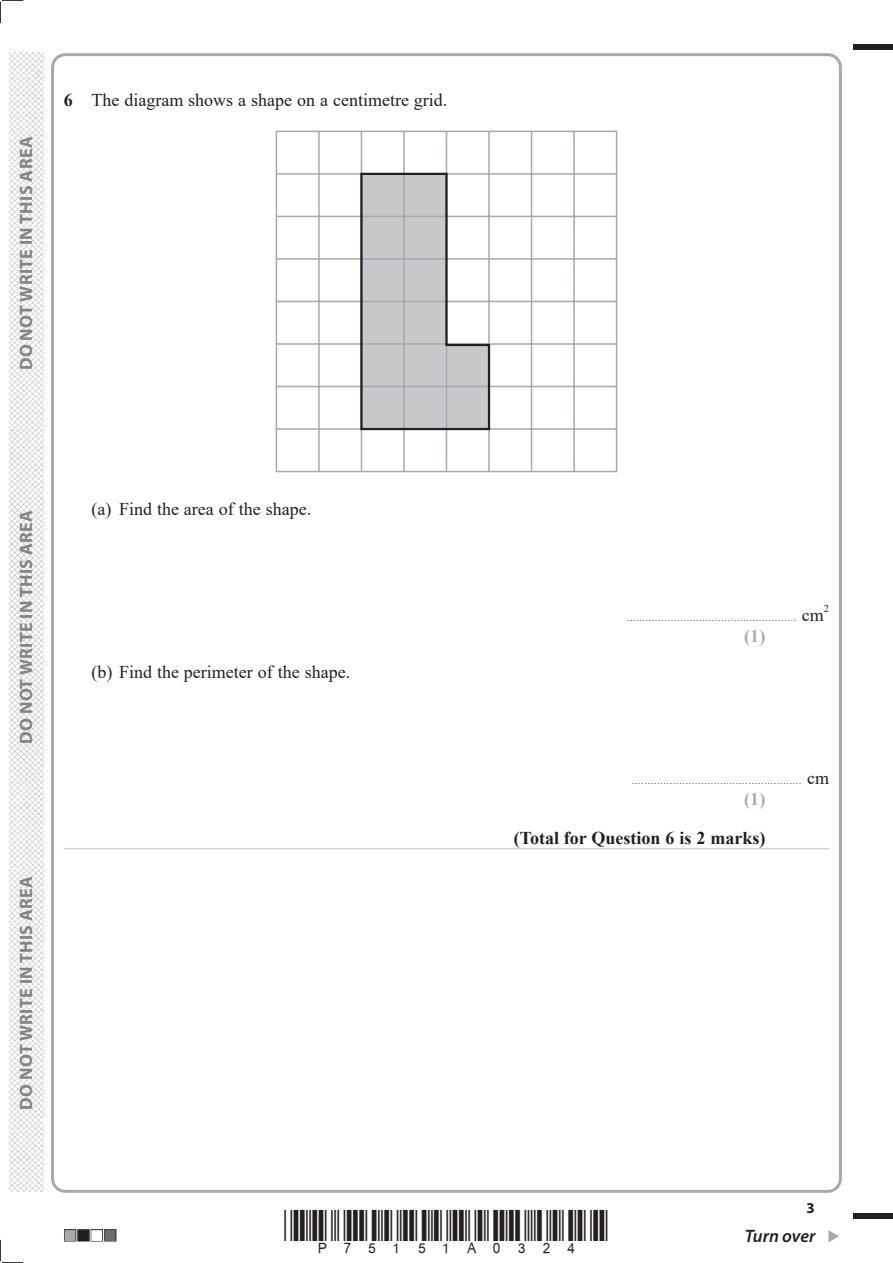
<style>
.page{position:relative;width:893px;height:1263px;background:#fff}
.page>*{position:absolute;margin:0;border:0;box-sizing:border-box;transform-origin:0 0}
.t1{font:18px "Times New Roman";color:#231f20}
.t2{font:700 18px "Myriad Pro";letter-spacing:.02em;color:#808285}
.t3{font:700 18px "Times New Roman";color:#231f20}
.t4{font:italic 600 18px "Myriad Pro";letter-spacing:-.005em;color:#231f20}
.t5{font:700 18px "Times New Roman";color:#a8a9ad}
.t6{font:700 15px "Myriad Pro";color:#231f20}
.t7{font:10.5px "Times New Roman";color:#231f20}
.t8{font:9px "Times New Roman";color:#231f20}
.s1{font-weight:700}
.s2{font-size:18px}
</style>
<div class="page">
<svg style="left:828px;top:1230px;width:11px;height:12px"></svg>
<div style="left:853px;top:44px;width:40px;height:5px;background:#231f20"></div>
<div style="left:853px;top:1214px;width:40px;height:5px;background:#231f20"></div>
<svg style="left:0;top:0;width:23px;height:23px"></svg>
<svg style="left:0;top:1240px;width:23px;height:23px"></svg>
<img style="left:10px;top:52px;width:34px;height:1140px">
<hr style="left:64px;top:848px;width:765px;height:1px;background:#d1d2d4">
<svg style="left:276px;top:131px;width:341px;height:341px"></svg>
<svg style="left:359px;top:172px;width:132px;height:259px"></svg>
<h1 class="t2" style="left:14px;top:370px;width:235px;rotate:-90deg">DO NOT WRITE IN THIS AREA</h1>
<h1 class="t1" style="left:64px;top:87px;width:385px"><span class="s1">6</span> The diagram shows a shape on a centimetre grid.</h1>
<h1 class="t2" style="left:14px;top:744px;width:235px;rotate:-90deg">DO NOT WRITE IN THIS AREA</h1>
<h1 class="t1" style="left:91px;top:496px;width:221px">(a) Find the area of the shape.</h1>
<h1 class="t1" style="left:91px;top:659px;width:260px">(b) Find the perimeter of the shape.</h1>
<h1 class="t2" style="left:14px;top:1110px;width:235px;rotate:-90deg">DO NOT WRITE IN THIS AREA</h1>
<p class="t7" style="left:824px;top:601px;width:7px">2</p>
<p class="t8" style="left:627px;top:611px;width:199px">...................................................... <span class="s2">cm</span></p>
<h1 class="t5" style="left:744px;top:623px;width:23px">(1)</h1>
<p class="t8" style="left:632px;top:774px;width:199px">...................................................... <span class="s2">cm</span></p>
<h1 class="t5" style="left:744px;top:786px;width:23px">(1)</h1>
<h1 class="t3" style="left:514px;top:825px;width:253px">(Total for Question 6 is 2 marks)</h1>
<h2 class="t6" style="left:806px;top:1198px;width:10px">3</h2>
<h1 class="t4" style="left:745px;top:1225px;width:72px">Turn over</h1>
</div>
